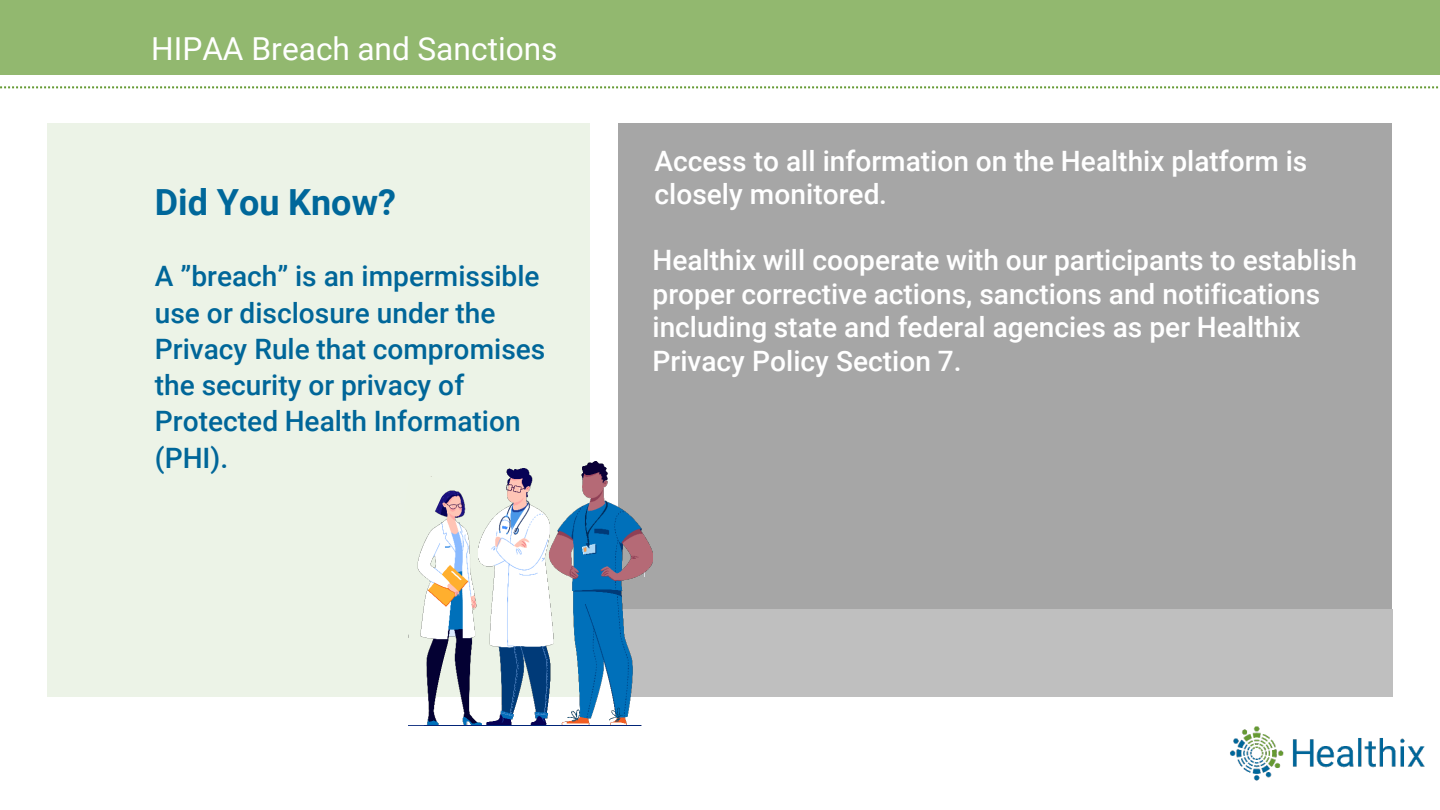
<style>
.page{position:relative;width:1440px;height:810px;background:#fff}
.page>*{position:absolute;margin:0;border:0;box-sizing:border-box;transform-origin:0 0}
.t1{font:700 36px "Roboto";color:#00679a}
.t2{font:31.6px "Roboto";color:#fff}
.t3{font:500 28px/33.6px "Roboto";color:#fff}
.t4{font:500 28px/36.2px "Roboto";color:#069}
</style>
<div class="page">
<img style="left:1230px;top:726px;width:195px;height:55px">
<div style="left:619px;top:123px;width:773px;height:486px;background:#a6a6a6"></div>
<div style="left:48px;top:123px;width:542px;height:573px;background:#ecf3e7"></div>
<div style="left:0;top:0;width:1440px;height:75px;background:#92b86f"></div>
<svg style="left:0;top:86px;width:1439px;height:2px"></svg>
<div style="left:619px;top:609px;width:773px;height:87px;background:#bfbfbf"></div>
<img style="left:409px;top:462px;width:244px;height:264px">
<svg style="left:409px;top:470px;width:40px;height:82px"></svg>
<p class="t2" style="left:151px;top:26px;width:408px">HIPAA Breach and Sanctions</p>
<p class="t1" style="left:155px;top:177px;width:243px">Did You Know?</p>
<h2 class="t4" style="left:155px;top:257px;width:392px">A ”breach” is an impermissible use or disclosure under the<br>Privacy Rule that compromises the security or privacy of<br>Protected Health Information (PHI).</h2>
<p class="t3" style="left:655px;top:143px;width:654px">Access to all information on the Healthix platform is closely monitored.</p>
<p class="t3" style="left:653px;top:242px;width:706px">Healthix will cooperate with our participants to establish proper corrective actions, sanctions and notifications including state and federal agencies as per Healthix Privacy Policy Section 7.</p>
</div>
